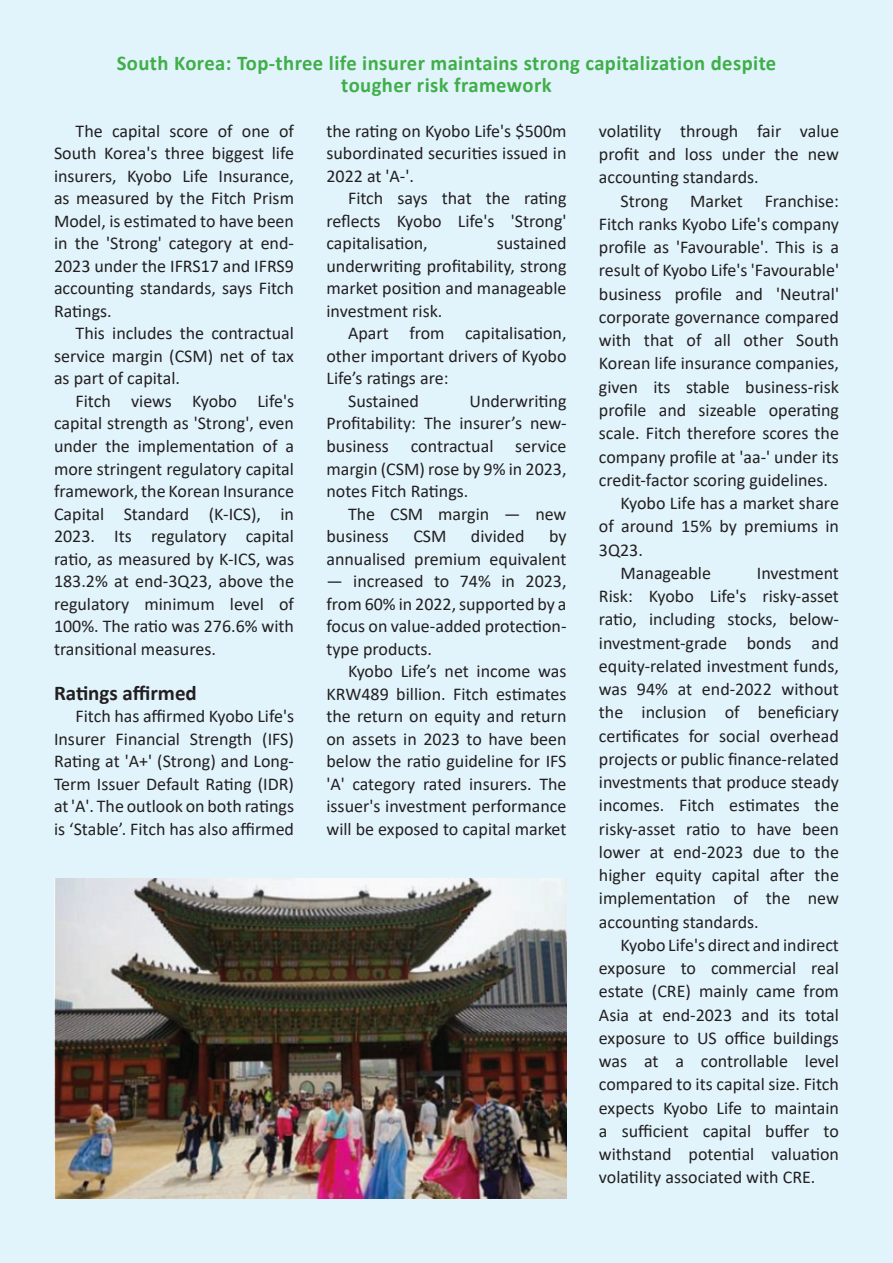
<style>
.page{position:relative;width:893px;height:1263px;background:#e1f4fc}
.page>*{position:absolute;margin:0;border:0;box-sizing:border-box;transform-origin:0 0}
.t1{font:700 21px "Calibri";letter-spacing:.02em;color:#40ae49}
.t2{font:700 21px "Calibri";color:#231f20}
.t3{font:18px/22.5px "Calibri";color:#231f20;text-align:justify}
</style>
<div class="page">
<img style="left:54px;top:879px;width:513px;height:319px">
<p class="t1" style="left:117px;top:48px;width:661px">South Korea: Top-three life insurer maintains strong capitalization despite</p>
<p class="t1" style="left:341px;top:70px;width:212px">tougher risk framework</p>
<p class="t3" style="left:54px;top:119px;width:242px;text-indent:22px">The capital score of one of South Korea's three biggest life insurers, Kyobo Life Insurance, as measured by the Fitch Prism Model, is estimated to have been in the 'Strong' category at end-2023 under the IFRS17 and IFRS9 accounting standards, says Fitch Ratings.</p>
<p class="t3" style="left:54px;top:322px;width:242px;text-indent:22px">This includes the contractual service margin (CSM) net of tax as part of capital.</p>
<p class="t3" style="left:54px;top:389px;width:242px;text-indent:22px">Fitch views Kyobo Life's capital strength as 'Strong', even under the implementation of a more stringent regulatory capital framework, the Korean Insurance Capital Standard (K-ICS), in 2023. Its regulatory capital ratio, as measured by K-ICS, was 183.2% at end-3Q23, above the regulatory minimum level of 100%. The ratio was 276.6% with transitional measures.</p>
<p class="t2" style="left:54px;top:678px;width:144px">Ratings affirmed</p>
<p class="t3" style="left:54px;top:704px;width:242px;text-indent:22px">Fitch has affirmed Kyobo Life's Insurer Financial Strength (IFS)<br>Rating at 'A+' (Strong) and Long-Term Issuer Default Rating (IDR) at 'A'. The outlook on both ratings is ‘Stable’. Fitch has also affirmed</p>
<p class="t3" style="left:326px;top:119px;width:242px">the rating on Kyobo Life's $500m subordinated securities issued in 2022 at 'A-'.</p>
<p class="t3" style="left:326px;top:187px;width:242px;text-indent:22px">Fitch says that the rating reflects Kyobo Life's 'Strong' capitalisation,</p>
<p class="t3" style="left:326px;top:232px;width:242px;text-indent:170px">sustained underwriting profitability, strong market position and manageable investment risk.</p>
<p class="t3" style="left:326px;top:322px;width:242px;text-indent:22px">Apart from capitalisation, other important drivers of Kyobo Life’s ratings are:</p>
<p class="t3" style="left:348px;top:389px;width:72px">Sustained</p>
<p class="t3" style="left:326px;top:389px;width:242px;text-indent:143px">Underwriting Profitability: The insurer’s new&shy;business contractual service margin (CSM) rose by 9% in 2023, notes Fitch Ratings.</p>
<p class="t3" style="left:326px;top:502px;width:242px;text-indent:22px">The CSM margin — new business</p>
<p class="t3" style="left:326px;top:524px;width:242px;text-align:right">by<br>annualised premium equivalent</p>
<p class="t3" style="left:326px;top:569px;width:242px">— increased to 74% in 2023, from 60% in 2022, supported by a focus on value-added protection&shy;type products.</p>
<p class="t3" style="left:326px;top:659px;width:242px;text-indent:22px">Kyobo Life’s net income was KRW489 billion. Fitch estimates the return on equity and return on assets in 2023 to have been below the ratio guideline for IFS 'A' category rated insurers. The issuer's investment performance will be exposed to capital market</p>
<p class="t3" style="left:413px;top:524px;width:35px">CSM</p>
<p class="t3" style="left:471px;top:524px;width:55px">divided</p>
<p class="t3" style="left:599px;top:119px;width:242px;line-height:23.2px">volatility through fair value profit and loss under the new accounting standards.</p>
<p class="t3" style="left:599px;top:189px;width:242px;line-height:23.2px;text-indent:22px">Strong Market Franchise:<br>Fitch ranks Kyobo Life's company profile as 'Favourable'. This is a result of Kyobo Life's 'Favourable' business profile and 'Neutral' corporate governance compared with that of all other South Korean life insurance companies, given its stable business-risk profile and sizeable operating scale. Fitch therefore scores the company profile at 'aa-' under its credit-factor scoring guidelines.</p>
<p class="t3" style="left:599px;top:491px;width:242px;line-height:23.2px;text-indent:22px">Kyobo Life has a market share of around 15% by premiums in 3Q23.</p>
<p class="t3" style="left:620px;top:561px;width:92px">Manageable</p>
<p class="t3" style="left:599px;top:561px;width:242px;line-height:23.2px;text-indent:158px">Investment Risk: Kyobo Life's risky-asset ratio, including stocks, below&shy;investment-grade bonds and equity-related investment funds, was 94% at end-2022 without the inclusion of beneficiary certificates for social overhead projects or public finance-related investments that produce steady incomes. Fitch estimates the risky-asset ratio to have been lower at end-2023 due to the higher equity capital after the implementation of the new accounting standards.</p>
<p class="t3" style="left:599px;top:933px;width:242px;line-height:23.2px;text-indent:22px">Kyobo Life's direct and indirect exposure to commercial real estate (CRE) mainly came from Asia at end-2023 and its total exposure to US office buildings was at a controllable level compared to its capital size. Fitch expects Kyobo Life to maintain a sufficient capital buffer to withstand potential valuation volatility associated with CRE.</p>
</div>
